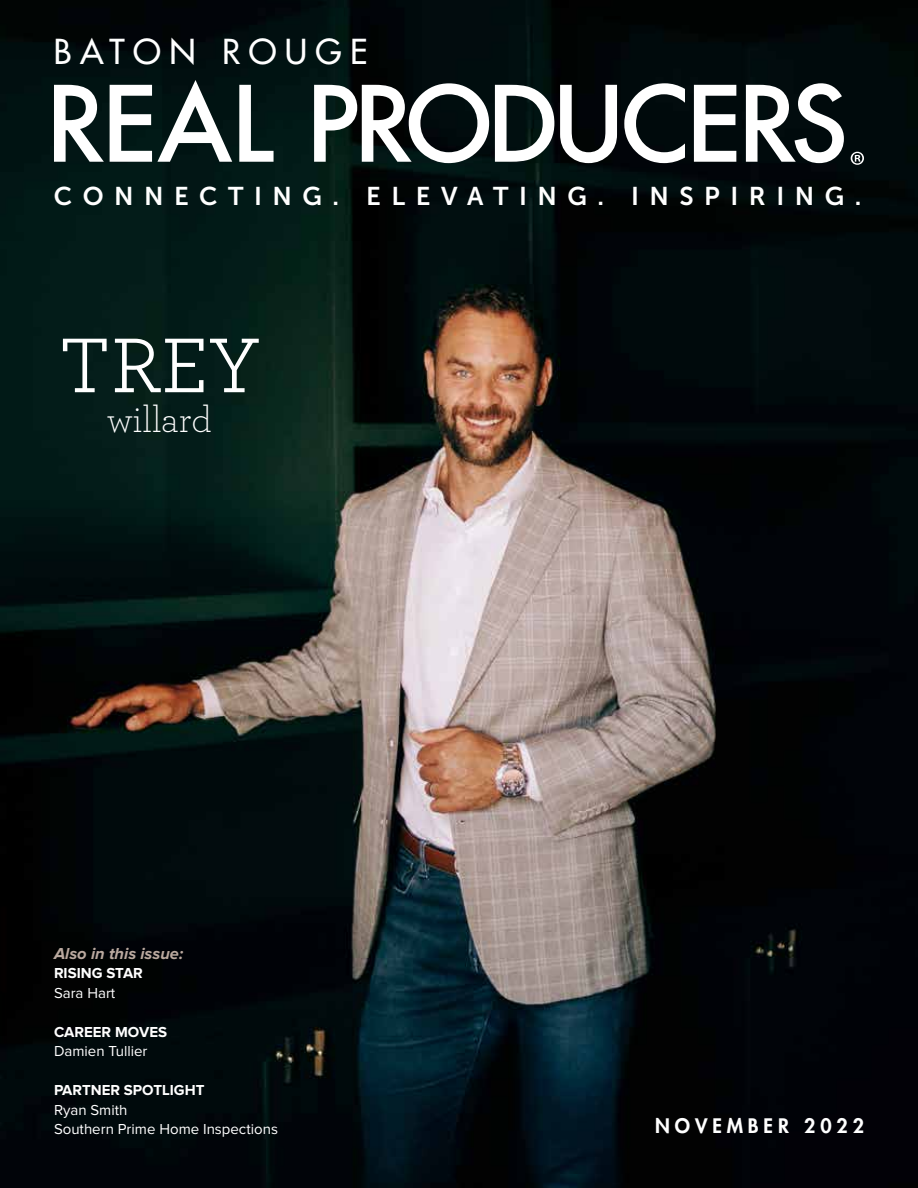
<style>
.page{position:relative;width:918px;height:1188px;background:#fff}
.page>*{position:absolute;margin:0;border:0;box-sizing:border-box;transform-origin:0 0}
.t1{font:81.3px "Archer Pro";color:#fff}
.t2{font:300 37.65px "Archer Pro";color:#fff}
.t3{font:500 33.45px "Futura Std";letter-spacing:.25em;color:#fff}
.t4{font:25.65px "Museo Sans 700";letter-spacing:.41em;color:#fff}
.t5{font:800 19.5px "Futura Std";letter-spacing:.25em;color:#fff}
.t6{font:italic 700 16.5px "Proxima Nova";color:#baa99f}
.t7{font:15px/19.5px "Proxima Nova";color:#fff}
.t8{font:700 15px "Proxima Nova";color:#fff}
</style>
<div class="page">
<img style="left:0;top:0;width:918px;height:1188px">
<svg style="left:54px;top:85px;width:50px;height:77px"></svg>
<svg style="left:110px;top:80px;width:122px;height:82px"></svg>
<svg style="left:239px;top:85px;width:35px;height:77px"></svg>
<svg style="left:314px;top:83px;width:175px;height:80px"></svg>
<svg style="left:495px;top:85px;width:59px;height:77px"></svg>
<svg style="left:560px;top:85px;width:57px;height:78px"></svg>
<svg style="left:624px;top:83px;width:61px;height:80px"></svg>
<svg style="left:694px;top:85px;width:42px;height:77px"></svg>
<svg style="left:746px;top:83px;width:98px;height:80px"></svg>
<svg style="left:851px;top:152px;width:13px;height:13px"></svg>
<h3 class="t3" style="left:54px;top:30px;width:315px">BATON ROUGE</h3>
<h3 class="t4" style="left:54px;top:182px;width:809px">CONNECTING. ELEVATING. INSPIRING.</h3>
<h1 class="t1" style="left:59px;top:309px;width:203px">TREY</h1>
<h2 class="t2" style="left:108px;top:395px;width:105px">willard</h2>
<p class="t6" style="left:54px;top:945px;width:131px">Also in this issue:</p>
<p class="t8" style="left:54px;top:966px;width:90px">RISING STAR</p>
<p class="t7" style="left:54px;top:983px;width:63px">Sara Hart</p>
<p class="t8" style="left:54px;top:1025px;width:115px">CAREER MOVES</p>
<p class="t7" style="left:54px;top:1041px;width:95px">Damien Tullier</p>
<p class="t8" style="left:54px;top:1083px;width:152px">PARTNER SPOTLIGHT</p>
<p class="t7" style="left:54px;top:1100px;width:225px">Ryan Smith<br>Southern Prime Home Inspections</p>
<h3 class="t5" style="left:655px;top:1114px;width:210px">NOVEMBER 2022</h3>
</div>
